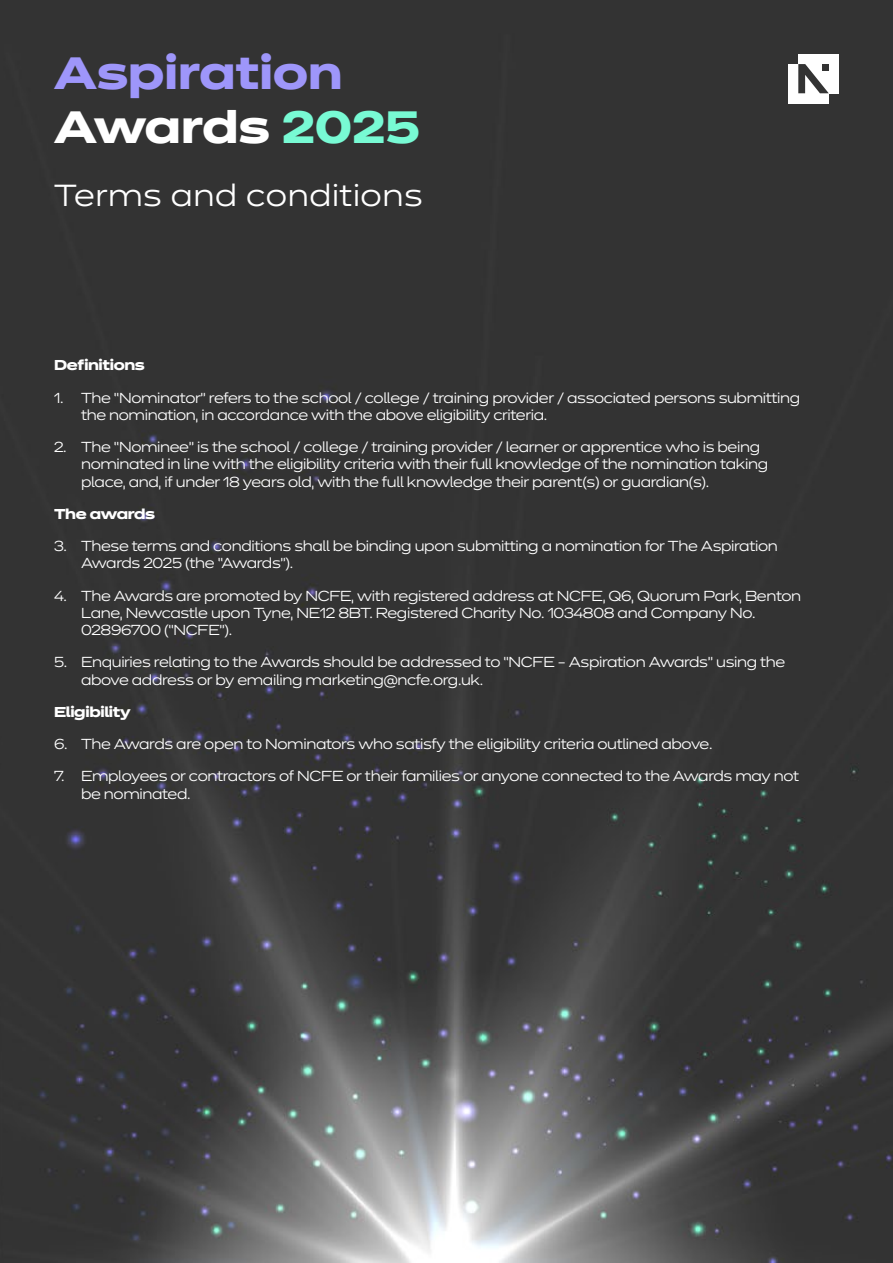
<style>
.page{position:relative;width:893px;height:1263px;background:#fff}
.page>*{position:absolute;margin:0;border:0;box-sizing:border-box;transform-origin:0 0}
.t1{font:700 45px/54px "Dinamit";color:#9e96fa}
.t2{font:300 30px "Dinamit";letter-spacing:.02em;color:#fff}
.t3{font:300 14.25px/17.2px "Dinamit";letter-spacing:-.025em;color:#fff}
.t4{font:700 14.25px "Dinamit";letter-spacing:-.025em;color:#fff}
.s1{color:#fff}
.s2{color:#78fad4}
</style>
<div class="page">
<img style="left:0;top:0;width:893px;height:1263px">
<div style="left:788px;top:64px;width:41px;height:39px;background:#fff"></div>
<div style="left:798px;top:54px;width:41px;height:39px;background:#fff"></div>
<svg style="left:798px;top:64px;width:31px;height:29px"></svg>
<div style="left:822px;top:64px;width:7px;height:7px;background:#333"></div>
<h1 class="t1" style="left:54px;top:41px;width:367px">Aspiration<br><span class="s1">Awards</span> <span class="s2">2025</span></h1>
<h2 class="t2" style="left:54px;top:171px;width:370px">Terms and conditions</h2>
<p class="t4" style="left:54px;top:353px;width:92px">Definitions</p>
<p class="t3" style="left:81px;top:387px;width:721px;text-indent:-27px">1. The “Nominator” refers to the school / college / training provider / associated persons submitting the nomination, in accordance with the above eligibility criteria.</p>
<p class="t3" style="left:81px;top:437px;width:689px;text-indent:-27px">2. The “Nominee” is the school / college / training provider / learner or apprentice who is being nominated in line with the eligibility criteria with their full knowledge of the nomination taking place, and, if under 18 years old, with the full knowledge their parent(s) or guardian(s).</p>
<p class="t4" style="left:54px;top:501px;width:103px">The awards</p>
<p class="t3" style="left:81px;top:536px;width:698px;text-indent:-27px">3. These terms and conditions shall be binding upon submitting a nomination for The Aspiration<br>Awards 2025 (the “Awards”).</p>
<p class="t3" style="left:81px;top:585px;width:722px;text-indent:-27px">4. The Awards are promoted by NCFE, with registered address at NCFE, Q6, Quorum Park, Benton<br>Lane, Newcastle upon Tyne, NE12 8BT. Registered Charity No. 1034808 and Company No.<br>02896700 (“NCFE”).</p>
<p class="t3" style="left:81px;top:652px;width:706px;text-indent:-27px">5. Enquiries relating to the Awards should be addressed to “NCFE - Aspiration Awards” using the above address or by emailing marketing@ncfe.org.uk.</p>
<p class="t4" style="left:54px;top:699px;width:78px">Eligibility</p>
<p class="t3" style="left:54px;top:734px;width:660px">6. The Awards are open to Nominators who satisfy the eligibility criteria outlined above.</p>
<p class="t3" style="left:81px;top:766px;width:720px;text-indent:-27px">7. Employees or contractors of NCFE or their families or anyone connected to the Awards may not be nominated.</p>
</div>
